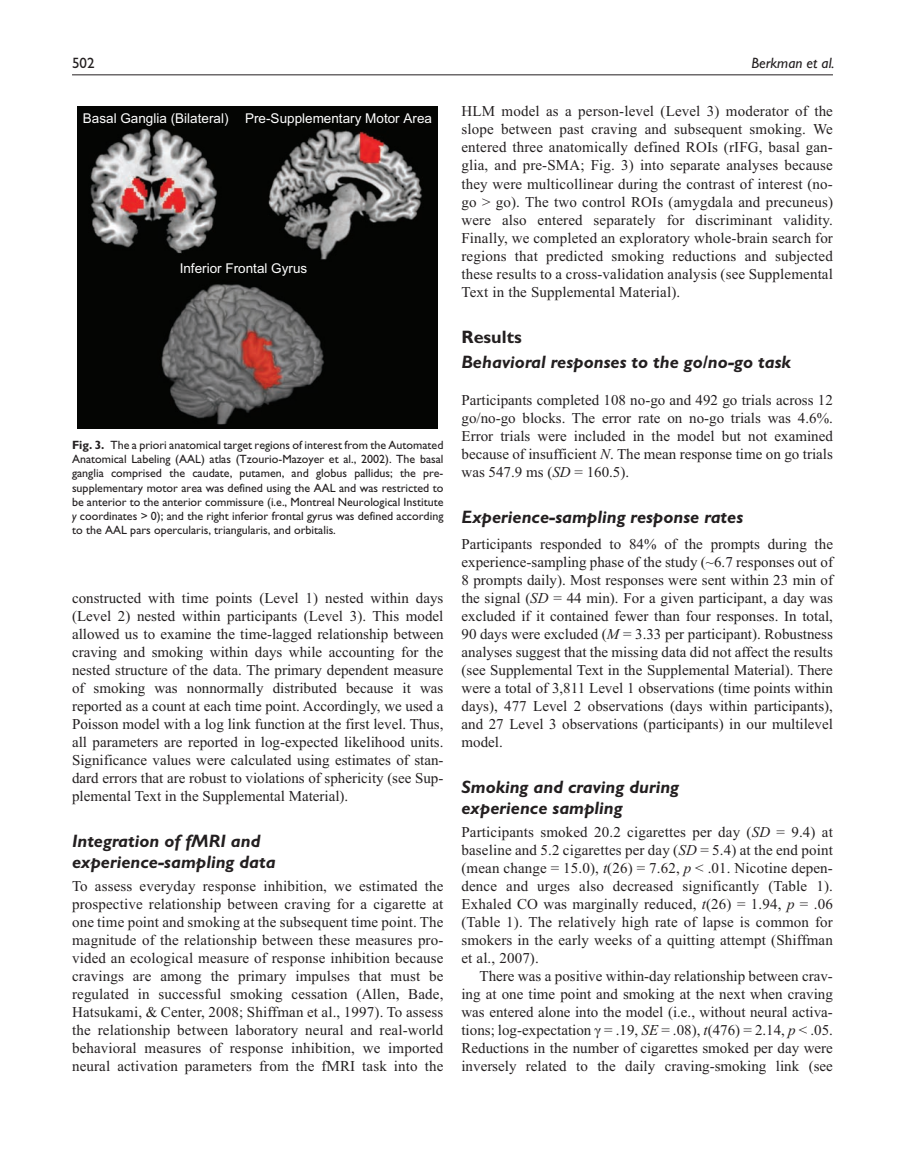
<style>
.page{position:relative;width:905px;height:1175px;background:#fff}
.page>*{position:absolute;margin:0;border:0;box-sizing:border-box;transform-origin:0 0}
.t1{font:italic 700 18px/21px "Gill Sans";color:#231f20}
.t2{font:700 18px "Gill Sans";color:#231f20}
.t3{font:15px/18px "Times New Roman";color:#231f20;text-align:justify}
.t4{font:italic 15px "Gill Sans";color:#231f20}
.t5{font:15px "Gill Sans";color:#231f20}
.t6{font:13.5px "Arial";color:#fff}
.t7{font:12px/14.2px "Gill Sans";color:#231f20;text-align:justify}
.s1{font-weight:700}
.s2{font-style:italic}
</style>
<div class="page">
<hr style="left:72px;top:75px;width:760px;height:1px;background:#231f20">
<img style="left:78px;top:106px;width:360px;height:322px">
<p class="t5" style="left:72px;top:55px;width:24px">502</p>
<p class="t4" style="left:751px;top:55px;width:84px">Berkman et al.</p>
<p class="t6" style="left:83px;top:110px;width:350px">Basal Ganglia (Bilateral) Pre-Supplementary Motor Area</p>
<p class="t6" style="left:180px;top:259px;width:129px">Inferior Frontal Gyrus</p>
<p class="t7" style="left:72px;top:437px;width:373px"><span class="s1">Fig. 3.</span> The a priori anatomical target regions of interest from the Automated Anatomical Labeling (AAL) atlas (Tzourio-Mazoyer et al., 2002). The basal ganglia comprised the caudate, putamen, and globus pallidus; the pre&shy;supplementary motor area was defined using the AAL and was restricted to be anterior to the anterior commissure (i.e., Montreal Neurological Institute <span class="s2">y</span> coordinates &gt; 0); and the right inferior frontal gyrus was defined according to the AAL pars opercularis, triangularis, and orbitalis.</p>
<p class="t3" style="left:72px;top:588px;width:373px">constructed with time points (Level 1) nested within days (Level 2) nested within participants (Level 3). This model allowed us to examine the time-lagged relationship between craving and smoking within days while accounting for the nested structure of the data. The primary dependent measure of smoking was nonnormally distributed because it was reported as a count at each time point. Accordingly, we used a Poisson model with a log link function at the first level. Thus, all parameters are reported in log-expected likelihood units.<br>Significance values were calculated using estimates of stan&shy;dard errors that are robust to violations of sphericity (see Sup&shy;plemental Text in the Supplemental Material).</p>
<p class="t1" style="left:72px;top:830px;width:205px">Integration of fMRI and experience-sampling data</p>
<p class="t3" style="left:72px;top:876px;width:373px">To assess everyday response inhibition, we estimated the prospective relationship between craving for a cigarette at one time point and smoking at the subsequent time point. The magnitude of the relationship between these measures pro&shy;vided an ecological measure of response inhibition because cravings are among the primary impulses that must be regulated in successful smoking cessation (Allen, Bade, Hatsukami, &amp; Center, 2008; Shiffman et al., 1997). To assess the relationship between laboratory neural and real-world behavioral measures of response inhibition, we imported neural activation parameters from the fMRI task into the</p>
<p class="t3" style="left:461px;top:102px;width:373px">HLM model as a person-level (Level 3) moderator of the slope between past craving and subsequent smoking. We entered three anatomically defined ROIs (rIFG, basal gan&shy;glia, and pre-SMA; Fig. 3) into separate analyses because they were multicollinear during the contrast of interest (no&shy;go &gt; go). The two control ROIs (amygdala and precuneus) were also entered separately for discriminant validity.<br>Finally, we completed an exploratory whole-brain search for regions that predicted smoking reductions and subjected these results to a cross-validation analysis (see Supplemental Text in the Supplemental Material).</p>
<p class="t2" style="left:461px;top:326px;width:62px">Results</p>
<p class="t1" style="left:461px;top:352px;width:330px">Behavioral responses to the go/no-go task</p>
<p class="t3" style="left:461px;top:390px;width:373px">Participants completed 108 no-go and 492 go trials across 12 go/no-go blocks. The error rate on no-go trials was 4.6%.<br>Error trials were included in the model but not examined because of insufficient <span class="s2">N</span>. The mean response time on go trials was 547.9 ms (<span class="s2">SD</span> = 160.5).</p>
<p class="t1" style="left:461px;top:506px;width:283px">Experience-sampling response rates</p>
<p class="t3" style="left:461px;top:534px;width:373px">Participants responded to 84% of the prompts during the experience-sampling phase of the study (~6.7 responses out of 8 prompts daily). Most responses were sent within 23 min of the signal (<span class="s2">SD</span> = 44 min). For a given participant, a day was excluded if it contained fewer than four responses. In total, 90 days were excluded (<span class="s2">M</span> = 3.33 per participant). Robustness analyses suggest that the missing data did not affect the results (see Supplemental Text in the Supplemental Material). There were a total of 3,811 Level 1 observations (time points within days), 477 Level 2 observations (days within participants), and 27 Level 3 observations (participants) in our multilevel model.</p>
<p class="t1" style="left:461px;top:776px;width:219px">Smoking and craving during experience sampling</p>
<p class="t3" style="left:461px;top:822px;width:373px">Participants smoked 20.2 cigarettes per day (<span class="s2">SD</span> = 9.4) at baseline and 5.2 cigarettes per day (<span class="s2">SD</span> = 5.4) at the end point (mean change = 15.0), <span class="s2">t</span>(26) = 7.62, <span class="s2">p</span> &lt; .01. Nicotine depen&shy;dence and urges also decreased significantly (Table 1).<br>Exhaled CO was marginally reduced, <span class="s2">t</span>(26) = 1.94, <span class="s2">p</span> = .06 (Table 1). The relatively high rate of lapse is common for smokers in the early weeks of a quitting attempt (Shiffman et al., 2007).</p>
<p class="t3" style="left:461px;top:966px;width:373px;text-indent:18px">There was a positive within-day relationship between crav&shy;ing at one time point and smoking at the next when craving was entered alone into the model (i.e., without neural activa&shy;tions; log-expectation γ = .19, <span class="s2">SE</span> = .08), <span class="s2">t</span>(476) = 2.14, <span class="s2">p</span> &lt; .05.<br>Reductions in the number of cigarettes smoked per day were inversely related to the daily craving-smoking link (see</p>
</div>
